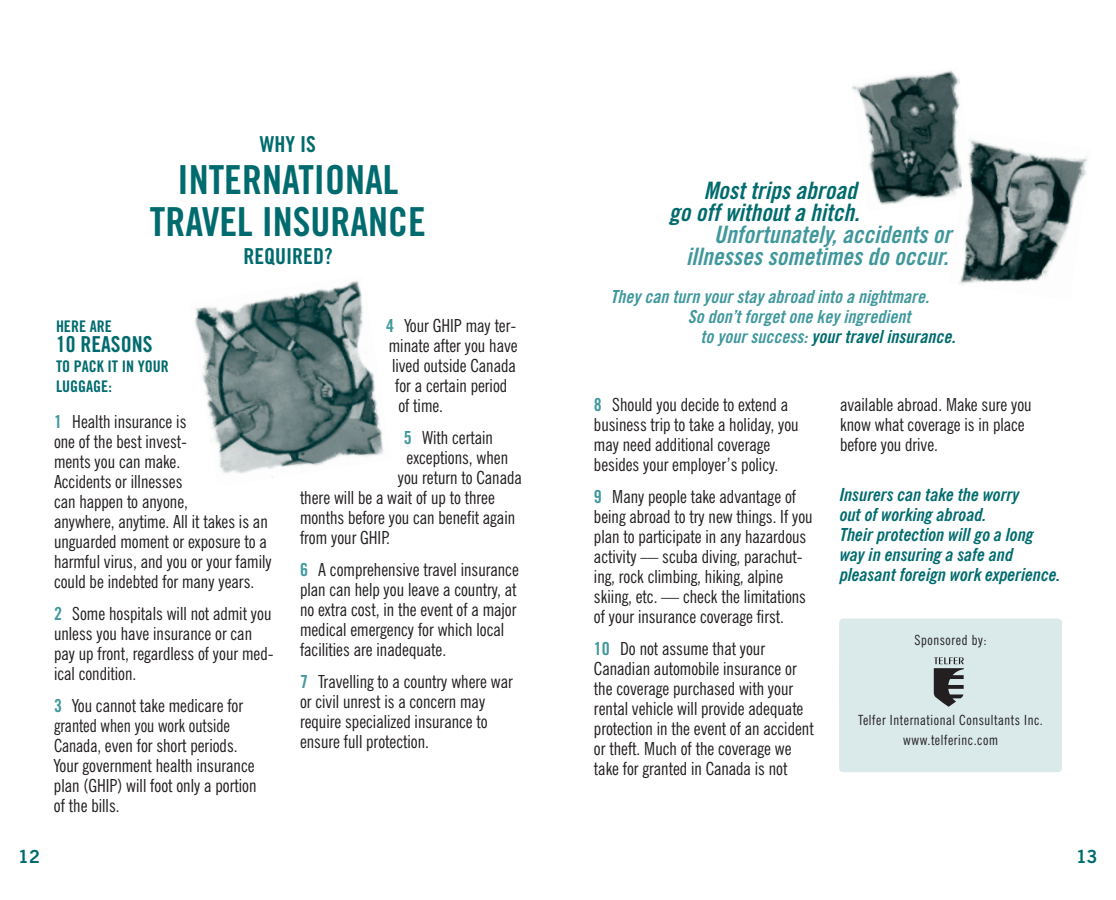
<style>
.page{position:relative;width:1116px;height:900px;background:#fff}
.page>*{position:absolute;margin:0;border:0;box-sizing:border-box;transform-origin:0 0}
.t1{font:40px/42px "Trade Gothic Bold Cond Twenty";color:#006b6e;text-align:center}
.t2{font:24px/22px "Trade Gothic Bold Cond Twenty Obl";color:#40989d;text-align:right}
.t3{font:24px/22px "Trade Gothic Bold Cond Twenty Obl";color:#006b6e;text-align:right}
.t4{font:22px "Trade Gothic Bold Cond Twenty";color:#006b6e}
.t5{font:condensed 18px/20px "News Gothic BT";color:#231f20}
.t6{font:italic 700 condensed 18px/20px "News Gothic BT";color:#006b6e}
.t7{font:18px/20px "Trade Gothic Bold Cond Twenty Obl";color:#40989d}
.t8{font:18px "Trade Gothic Bold Cond Twenty Obl";color:#006b6e}
.t9{font:700 18px "News Gothic BT";color:#006b6e}
.t10{font:16px/20px "Trade Gothic Bold Cond Twenty";color:#006b6e}
.t11{font:condensed 14px/20px "News Gothic BT";letter-spacing:.04em;color:#231f20;text-align:center}
.s1{font-family:"Trade Gothic Bold Cond Twenty";font-stretch:normal;color:#40989d}
.s2{color:#40989d}
</style>
<div class="page">
<img style="left:195px;top:280px;width:188px;height:193px">
<svg style="left:852px;top:70px;width:108px;height:135px"></svg>
<img style="left:946px;top:132px;width:142px;height:154px">
<div style="left:839px;top:619px;width:223px;height:153px;background:#dae9ea;border-radius:4px"></div>
<svg style="left:934px;top:657px;width:30px;height:50px"></svg>
<p class="t4" style="left:260px;top:136px;width:58px">WHY IS</p>
<h1 class="t1" style="left:150px;top:162px;width:278px">INTERNATIONAL<br>TRAVEL INSURANCE</h1>
<p class="t4" style="left:243px;top:248px;width:91px">REQUIRED?</p>
<p class="t10" style="left:56px;top:317px;width:57px">HERE ARE</p>
<p class="t4" style="left:56px;top:336px;width:98px">10 REASONS</p>
<p class="t10" style="left:56px;top:357px;width:114px">TO PACK IT IN YOUR<br>LUGGAGE:</p>
<p class="t5" style="left:54px;top:413px;width:219px"><span class="s1">1</span> Health insurance is<br>one of the best invest-<br>ments you can make.<br>Accidents or illnesses<br>can happen to anyone,<br>anywhere, anytime. All it takes is an unguarded moment or exposure to a harmful virus, and you or your family could be indebted for many years.</p>
<p class="t5" style="left:54px;top:605px;width:221px"><span class="s1">2</span> Some hospitals will not admit you unless you have insurance or can pay up front, regardless of your med&shy;ical condition.</p>
<p class="t5" style="left:54px;top:697px;width:204px"><span class="s1">3</span> You cannot take medicare for granted when you work outside<br>Canada, even for short periods.<br>Your government health insurance plan (GHIP) will foot only a portion of the bills.</p>
<p class="t5" style="left:386px;top:317px;width:132px"><span class="s1">4</span> Your GHIP may ter-</p>
<p class="t5" style="left:389px;top:337px;width:130px">minate after you have</p>
<p class="t5" style="left:392px;top:357px;width:125px">lived outside Canada</p>
<p class="t5" style="left:395px;top:377px;width:114px">for a certain period</p>
<p class="t5" style="left:398px;top:397px;width:46px">of time.</p>
<p class="t5" style="left:404px;top:429px;width:91px"><span class="s1">5</span> With certain</p>
<p class="t5" style="left:407px;top:449px;width:103px">exceptions, when</p>
<p class="t5" style="left:398px;top:469px;width:126px">you return to Canada</p>
<p class="t5" style="left:300px;top:489px;width:196px">there will be a wait of up to three</p>
<p class="t5" style="left:300px;top:509px;width:217px">months before you can benefit again</p>
<p class="t5" style="left:300px;top:529px;width:91px">from your GHIP.</p>
<p class="t5" style="left:300px;top:561px;width:220px"><span class="s1">6</span> A comprehensive travel insurance plan can help you leave a country, at no extra cost, in the event of a major medical emergency for which local facilities are inadequate.</p>
<p class="t5" style="left:300px;top:673px;width:214px"><span class="s1">7</span> Travelling to a country where war or civil unrest is a concern may require specialized insurance to ensure full protection.</p>
<h2 class="t3" style="left:669px;top:182px;width:192px">Most trips abroad<br>go off without a hitch.</h2>
<h2 class="t2" style="left:686px;top:226px;width:267px">Unfortunately, accidents or illnesses sometimes do occur.</h2>
<p class="t7" style="left:688px;top:288px;width:243px;text-indent:-77px">They can turn your stay abroad into a nightmare.<br>So don’t forget one key ingredient</p>
<p class="t8" style="left:701px;top:330px;width:256px"><span class="s2">to your success:</span> your travel insurance.</p>
<p class="t5" style="left:594px;top:396px;width:206px"><span class="s1">8</span> Should you decide to extend a business trip to take a holiday, you may need additional coverage besides your employer’s policy.</p>
<p class="t5" style="left:594px;top:488px;width:220px"><span class="s1">9</span> Many people take advantage of being abroad to try new things. If you plan to participate in any hazardous activity — scuba diving, parachut&shy;ing, rock climbing, hiking, alpine skiing, etc. — check the limitations of your insurance coverage first.</p>
<p class="t5" style="left:594px;top:640px;width:221px"><span class="s1">10</span> Do not assume that your Canadian automobile insurance or the coverage purchased with your rental vehicle will provide adequate protection in the event of an accident or theft. Much of the coverage we take for granted in Canada is not</p>
<p class="t5" style="left:840px;top:396px;width:193px">available abroad. Make sure you know what coverage is in place before you drive.</p>
<p class="t6" style="left:840px;top:486px;width:222px">Insurers can take the worry<br>out of working abroad.<br>Their protection will go a long way in ensuring a safe and pleasant foreign work experience.</p>
<p class="t11" style="left:914px;top:631px;width:74px">Sponsored by:</p>
<p class="t11" style="left:858px;top:711px;width:186px">Telfer International Consultants Inc. www.telferinc.com</p>
<p class="t9" style="left:18px;top:850px;width:23px">12</p>
<p class="t9" style="left:1076px;top:850px;width:23px">13</p>
</div>
